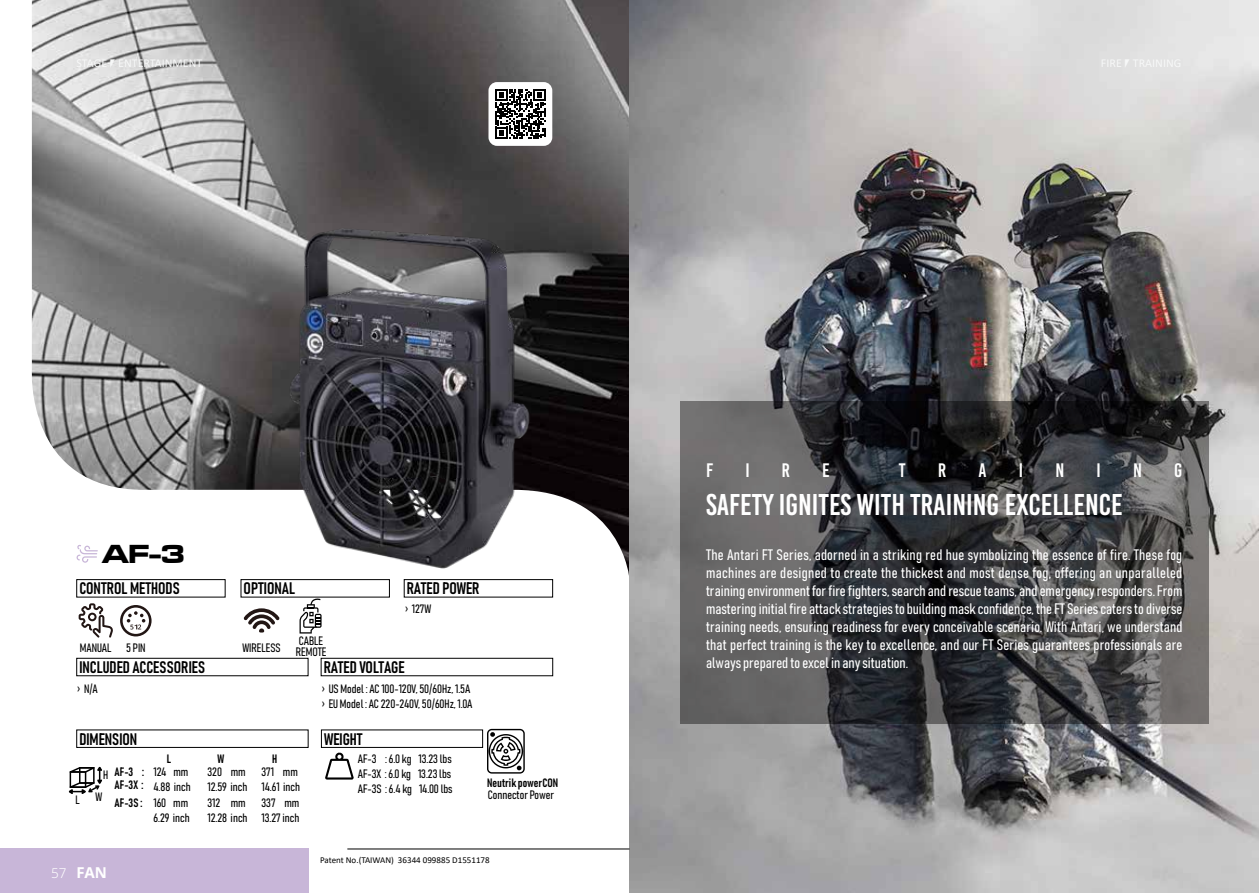
<style>
.page{position:relative;width:1259px;height:893px;background:#fff}
.page>*{position:absolute;margin:0;border:0;box-sizing:border-box;transform-origin:0 0}
.t1{font:30px "Bebas Kai";color:#fff}
.t2{font:27px "Microgramma D Bold Exte";color:#000}
.t3{font:19.5px "Bebas Kai";color:#fff}
.t4{font:16.5px "Bahnschrift";color:#000}
.t5{font:15px/18px "Bahnschrift";color:#fff;text-align:justify}
.t6{font:12px/15px "Bahnschrift";color:#000}
.t7{font:12px "Calibri";color:#f7f8f8}
.t8{font:9px "Calibri";color:#000}
.s1{font-family:"Calibri"}
</style>
<div class="page">
<img style="left:31px;top:0;width:598px;height:490px">
<img style="left:179px;top:150px;width:450px;height:448px">
<div style="left:488px;top:82px;width:64px;height:64px;background:#fff;border-radius:9px"></div>
<svg style="left:495px;top:89px;width:50px;height:50px"></svg>
<svg style="left:76px;top:545px;width:22px;height:18px"></svg>
<img style="left:629px;top:0;width:630px;height:893px">
<div style="left:0;top:849px;width:308px;height:44px;background:#c8b6d8"></div>
<hr style="left:347px;top:849px;width:282px;height:1px;background:#000">
<svg style="left:680px;top:402px;width:528px;height:322px;background:#464748"></svg>
<svg style="left:325px;top:752px;width:29px;height:28px"></svg>
<svg style="left:79px;top:603px;width:34px;height:35px"></svg>
<svg style="left:243px;top:608px;width:37px;height:24px"></svg>
<svg style="left:120px;top:605px;width:32px;height:31px"></svg>
<svg style="left:487px;top:729px;width:38px;height:45px"></svg>
<svg style="left:299px;top:598px;width:22px;height:35px"></svg>
<div style="left:321px;top:658px;width:232px;height:18px;border:1px solid #000"></div>
<div style="left:404px;top:579px;width:149px;height:18px;border:1px solid #000"></div>
<div style="left:76px;top:730px;width:232px;height:18px;border:1px solid #000"></div>
<div style="left:76px;top:658px;width:232px;height:18px;border:1px solid #000"></div>
<div style="left:76px;top:579px;width:149px;height:18px;border:1px solid #000"></div>
<div style="left:241px;top:579px;width:149px;height:18px;border:1px solid #000"></div>
<div style="left:321px;top:730px;width:162px;height:18px;border:1px solid #000"></div>
<svg style="left:69px;top:767px;width:33px;height:27px"></svg>
<p class="t7" style="left:77px;top:55px;width:127px">STAGE ⎖ ENTERTAINMENT</p>
<h2 class="t2" style="left:102px;top:535px;width:85px">AF-3</h2>
<p class="t4" style="left:79px;top:578px;width:102px">CONTROL METHODS</p>
<p class="t4" style="left:244px;top:578px;width:53px">OPTIONAL</p>
<p class="t4" style="left:407px;top:578px;width:74px">RATED POWER</p>
<p class="t6" style="left:404px;top:601px;width:28px"><span class="s1">›</span> 127W</p>
<p class="t6" style="left:80px;top:640px;width:67px">MANUAL 5 PIN</p>
<p class="t6" style="left:242px;top:640px;width:40px">WIRELESS</p>
<p class="t4" style="left:79px;top:657px;width:127px">INCLUDED ACCESSORIES</p>
<p class="t6" style="left:76px;top:681px;width:23px"><span class="s1">›</span> N/A</p>
<p class="t4" style="left:79px;top:728px;width:59px">DIMENSION</p>
<p class="t6" style="left:296px;top:635px;width:32px;line-height:10.5px">CABLE<br>REMOTE</p>
<p class="t4" style="left:324px;top:657px;width:82px">RATED VOLTAGE</p>
<p class="t6" style="left:321px;top:681px;width:153px"><span class="s1">›</span> US Model : AC 100-120V, 50/60Hz, 1.5A <span class="s1">›</span> EU Model : AC 220-240V, 50/60Hz, 1.0A</p>
<p class="t4" style="left:324px;top:728px;width:40px">WEIGHT</p>
<p class="t6" style="left:115px;top:764px;width:31px;line-height:13.5px">AF-3 :<br>AF-3X :</p>
<p class="t6" style="left:115px;top:795px;width:29px">AF-3S :</p>
<p class="t6" style="left:103px;top:767px;width:7px">H</p>
<p class="t6" style="left:75px;top:792px;width:6px">L</p>
<p class="t6" style="left:95px;top:789px;width:8px">W</p>
<p class="t6" style="left:167px;top:751px;width:6px">L</p>
<p class="t6" style="left:217px;top:751px;width:8px">W</p>
<p class="t6" style="left:272px;top:751px;width:7px">H</p>
<p class="t6" style="left:153px;top:764px;width:36px">124 mm</p>
<p class="t6" style="left:207px;top:764px;width:40px">320 mm</p>
<p class="t6" style="left:261px;top:764px;width:38px">371 mm</p>
<p class="t6" style="left:153px;top:779px;width:39px">4.88 inch</p>
<p class="t6" style="left:207px;top:779px;width:94px">12.59 inch 14.61 inch</p>
<p class="t6" style="left:153px;top:795px;width:36px">160 mm</p>
<p class="t6" style="left:207px;top:795px;width:40px">312 mm</p>
<p class="t6" style="left:261px;top:795px;width:39px">337 mm</p>
<p class="t6" style="left:153px;top:810px;width:38px">6.29 inch</p>
<p class="t6" style="left:207px;top:810px;width:93px">12.28 inch 13.27 inch</p>
<p class="t6" style="left:358px;top:751px;width:96px">AF-3 : 6.0 kg 13.23 lbs<br>AF-3X : 6.0 kg 13.23 lbs<br>AF-3S : 6.4 kg 14.00 lbs</p>
<p class="t6" style="left:487px;top:775px;width:72px">Neutrik powerCON</p>
<p class="t6" style="left:488px;top:787px;width:68px">Connector Power</p>
<p class="t8" style="left:320px;top:854px;width:171px">Patent No.(TAIWAN) 36344 099885 D1551178</p>
<h3 class="t3" style="left:706px;top:460px;width:9px">F</h3>
<h3 class="t3" style="left:745px;top:460px;width:6px">I</h3>
<h3 class="t3" style="left:782px;top:460px;width:10px">R</h3>
<h3 class="t3" style="left:822px;top:460px;width:9px">E</h3>
<h3 class="t3" style="left:899px;top:460px;width:8px">T</h3>
<h3 class="t3" style="left:938px;top:460px;width:10px">R</h3>
<h3 class="t3" style="left:978px;top:460px;width:10px">A</h3>
<h3 class="t3" style="left:1018px;top:460px;width:6px">I</h3>
<h3 class="t3" style="left:1055px;top:460px;width:10px">N</h3>
<h3 class="t3" style="left:1096px;top:460px;width:6px">I</h3>
<h3 class="t3" style="left:1133px;top:460px;width:10px">N</h3>
<h3 class="t3" style="left:1174px;top:460px;width:10px">G</h3>
<h1 class="t1" style="left:706px;top:488px;width:418px">SAFETY IGNITES WITH TRAINING EXCELLENCE</h1>
<p class="t5" style="left:706px;top:545px;width:478px">The Antari FT Series, adorned in a striking red hue symbolizing the essence of fire. These fog machines are designed to create the thickest and most dense fog, offering an unparalleled training environment for fire fighters, search and rescue teams, and emergency responders. From mastering initial fire attack strategies to building mask confidence, the FT Series caters to diverse training needs, ensuring readiness for every conceivable scenario. With Antari, we understand that perfect training is the key to excellence, and our FT Series guarantees professionals are always prepared to excel in any situation.</p>
</div>
